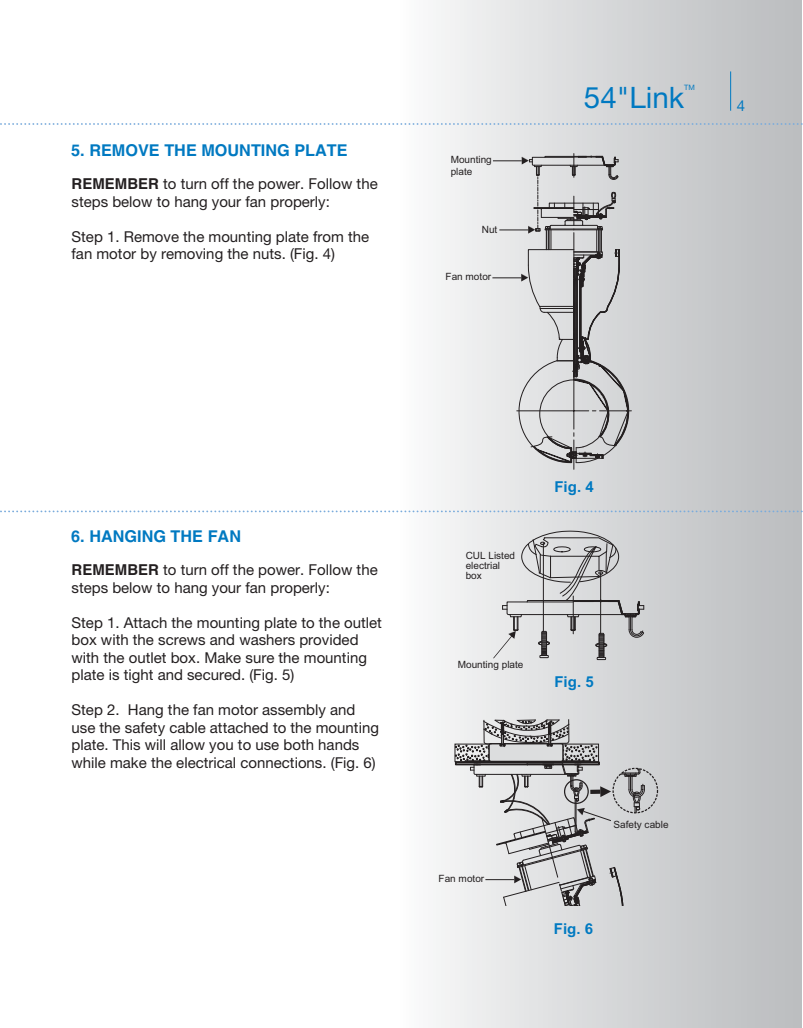
<style>
.page{position:relative;width:803px;height:1028px;background:#fff}
.page>*{position:absolute;margin:0;border:0;box-sizing:border-box;transform-origin:0 0}
.t1{font:29.62px "Helvetica Neue LT Pro";color:#0079c1}
.t2{font:700 16.25px "Helvetica";color:#0079c1}
.t3{font:15px/17.5px "Helvetica Neue LT Pro";color:#231f20}
.t4{font:700 15px "Arial";color:#0079c1}
.t5{font:15px "Helvetica Neue LT Pro";color:#0079c1}
.t6{font:10px/10px "Arial";color:#231f20}
.t7{font:7.38px "Helvetica Neue LT Pro";color:#0079c1}
.s1{font-family:"Helvetica";font-weight:700}
</style>
<div class="page">
<div style="left:401px;top:0;width:400px;height:1028px;background:linear-gradient(to right,#f9fafa,#b8bbbd)"></div>
<svg style="left:1px;top:123px;width:801px;height:2px"></svg>
<svg style="left:1px;top:510px;width:801px;height:2px"></svg>
<hr style="left:730px;top:71px;width:1px;height:40px;background:#0079c1">
<svg style="left:492px;top:153px;width:143px;height:316px;background:#cccdce"></svg>
<svg style="left:493px;top:530px;width:152px;height:130px;background:#cacacb"></svg>
<svg style="left:454px;top:718px;width:191px;height:189px;background:#c5c5c6"></svg>
<p class="t2" style="left:71px;top:144px;width:278px">5. REMOVE THE MOUNTING PLATE</p>
<p class="t3" style="left:71px;top:177px;width:308px"><span class="s1">REMEMBER</span> to turn off the power. Follow the steps below to hang your fan properly:</p>
<p class="t3" style="left:71px;top:229px;width:299px">Step 1. Remove the mounting plate from the fan motor by removing the nuts. (Fig. 4)</p>
<p class="t6" style="left:451px;top:154px;width:43px;line-height:12px">Mounting plate</p>
<p class="t6" style="left:482px;top:225px;width:17px">Nut</p>
<p class="t6" style="left:445px;top:273px;width:47px">Fan motor</p>
<h1 class="t1" style="left:584px;top:86px;width:102px">54"Link</h1>
<p class="t7" style="left:684px;top:85px;width:12px">TM</p>
<p class="t5" style="left:737px;top:100px;width:10px">4</p>
<p class="t2" style="left:71px;top:530px;width:171px">6. HANGING THE FAN</p>
<p class="t3" style="left:71px;top:563px;width:308px"><span class="s1">REMEMBER</span> to turn off the power. Follow the steps below to hang your fan properly:</p>
<p class="t3" style="left:71px;top:615px;width:312px">Step 1. Attach the mounting plate to the outlet box with the screws and washers provided with the outlet box. Make sure the mounting plate is tight and secured. (Fig. 5)</p>
<p class="t3" style="left:71px;top:703px;width:309px">Step 2. Hang the fan motor assembly and use the safety cable attached to the mounting plate. This will allow you to use both hands while make the electrical connections. (Fig. 6)</p>
<p class="t6" style="left:465px;top:551px;width:51px">CUL Listed electrial box</p>
<p class="t4" style="left:554px;top:478px;width:41px">Fig. 4</p>
<p class="t6" style="left:458px;top:660px;width:67px">Mounting plate</p>
<p class="t4" style="left:554px;top:673px;width:41px">Fig. 5</p>
<p class="t6" style="left:438px;top:874px;width:47px">Fan motor</p>
<p class="t6" style="left:613px;top:821px;width:57px">Safety cable</p>
<p class="t4" style="left:554px;top:920px;width:41px">Fig. 6</p>
</div>
